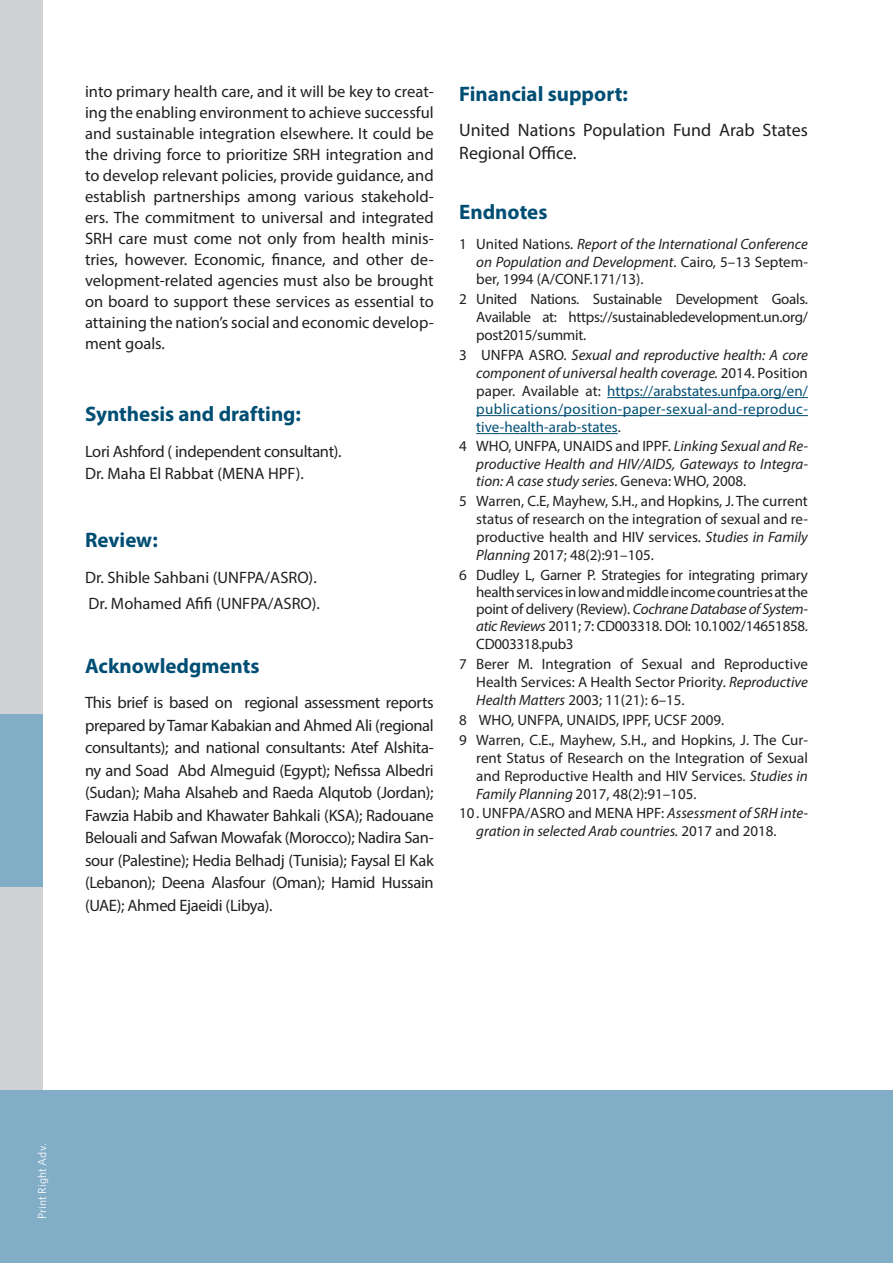
<style>
.page{position:relative;width:893px;height:1263px;background:#fff}
.page>*{position:absolute;margin:0;border:0;box-sizing:border-box;transform-origin:0 0}
.t1{font:700 21px "Myriad Pro";color:#004e74}
.t2{font:18px/22.5px "Myriad Pro";color:#231f20}
.t3{font:16.5px/21px "Myriad Pro";color:#231f20;text-align:justify}
.t4{font:16.5px "Myriad Pro";letter-spacing:-.02em;color:#231f20}
.Endnote_text{font:15px/18px "Myriad Pro";color:#231f20;text-align:justify}
.t5{font:italic 15px/17.2px "Myriad Pro";color:#231f20;text-align:justify}
.Endnote_text-2{font:15px/18px "Myriad Pro";letter-spacing:.025em;color:#004e74;text-align:justify}
.t6{font:10.5px "UNFPA Text";color:#fff}
.s1{font-style:normal}
.s2{color:#231f20}
.s3{font-style:italic;color:#231f20}
.s4{font-style:italic}
</style>
<div class="page">
<div style="left:0;top:0;width:43px;height:1263px;background:#d1d2d4"></div>
<div style="left:0;top:714px;width:43px;height:173px;background:#82adc7"></div>
<hr style="left:607px;top:397px;width:201px;height:1px;background:#004e74">
<hr style="left:476px;top:415px;width:332px;height:1px;background:#004e74">
<hr style="left:476px;top:433px;width:142px;height:1px;background:#004e74">
<div style="left:0;top:1091px;width:893px;height:172px;background:#82adc7"></div>
<p class="t3" style="left:85px;top:81px;width:350px">into primary health care, and it will be key to creat&shy;ing the enabling environment to achieve successful and sustainable integration elsewhere. It could be the driving force to prioritize SRH integration and to develop relevant policies, provide guidance, and establish partnerships among various stakehold&shy;ers. The commitment to universal and integrated SRH care must come not only from health minis&shy;tries, however. Economic, finance, and other de&shy;velopment-related agencies must also be brought on board to support these services as essential to attaining the nation’s social and economic develop&shy;ment goals.</p>
<p class="t1" style="left:85px;top:401px;width:218px">Synthesis and drafting:</p>
<p class="t4" style="left:85px;top:441px;width:258px">Lori Ashford ( independent consultant).</p>
<p class="t3" style="left:85px;top:463px;width:220px">Dr. Maha El Rabbat (MENA HPF).</p>
<p class="t1" style="left:85px;top:526px;width:74px">Review:</p>
<p class="t3" style="left:85px;top:566px;width:233px">Dr. Shible Sahbani (UNFPA/ASRO).</p>
<p class="t3" style="left:89px;top:593px;width:233px">Dr. Mohamed Afifi (UNFPA/ASRO).</p>
<p class="t1" style="left:85px;top:652px;width:176px">Acknowledgments</p>
<p class="t3" style="left:85px;top:691px;width:350px;line-height:22.5px">This brief is based on regional assessment reports prepared by Tamar Kabakian and Ahmed Ali (regional consultants); and national consultants: Atef Alshita&shy;ny and Soad Abd Almeguid (Egypt); Nefissa Albedri (Sudan); Maha Alsaheb and Raeda Alqutob (Jordan); Fawzia Habib and Khawater Bahkali (KSA); Radouane Belouali and Safwan Mowafak (Morocco); Nadira San&shy;sour (Palestine); Hedia Belhadj (Tunisia); Faysal El Kak (Lebanon); Deena Alasfour (Oman); Hamid Hussain (UAE); Ahmed Ejaeidi (Libya).</p>
<p class="t1" style="left:459px;top:80px;width:170px">Financial support:</p>
<p class="t2" style="left:459px;top:118px;width:350px">United Nations Population Fund Arab States<br>Regional Office.</p>
<p class="t1" style="left:459px;top:199px;width:90px">Endnotes</p>
<p class="t5" style="left:476px;top:235px;width:333px;text-indent:-17px"><span class="s1">1 United Nations.</span> Report of the International Conference on Population and Development<span class="s1">. Cairo, 5–13 Septem&shy;ber, 1994 (A/CONF.171/13).</span></p>
<p class="Endnote_text" style="left:476px;top:290px;width:333px;text-indent:-17px">2 United Nations. Sustainable Development Goals.<br>Available at: https://sustainabledevelopment.un.org/ post2015/summit.</p>
<p class="Endnote_text-2" style="left:476px;top:346px;width:333px;text-indent:-17px"><span class="s2">3 UNFPA ASRO.</span> <span class="s3">Sexual and reproductive health: A core component of universal health coverage.</span> <span class="s2">2014. Position paper. Available at:</span> https://arabstates.unfpa.org/en/ publications/position-paper-sexual-and-reproduc&shy;tive-health-arab-states<span class="s2">.</span></p>
<p class="t5" style="left:476px;top:438px;width:333px;text-indent:-17px"><span class="s1">4 WHO, UNFPA, UNAIDS and IPPF.</span> Linking Sexual and Re&shy;productive Health and HIV/AIDS, Gateways to Integra&shy;tion: A case study series. <span class="s1">Geneva: WHO, 2008.</span></p>
<p class="Endnote_text" style="left:476px;top:492px;width:333px;text-indent:-17px">5 Warren, C.E, Mayhew, S.H., and Hopkins, J. The current status of research on the integration of sexual and re&shy;productive health and HIV services. <span class="s4">Studies in Family Planning</span> 2017; 48(2):91–105.</p>
<p class="Endnote_text" style="left:476px;top:566px;width:333px;line-height:17.2px;text-indent:-17px">6 Dudley L, Garner P. Strategies for integrating primary health services in low and middle income countries at the point of delivery (Review). <span class="s4">Cochrane Database of System&shy;atic Reviews</span> 2011; 7: CD003318. DOI: 10.1002/14651858.<br>CD003318.pub3</p>
<p class="Endnote_text" style="left:476px;top:654px;width:333px;text-indent:-17px">7 Berer M. Integration of Sexual and Reproductive Health Services: A Health Sector Priority. <span class="s4">Reproductive Health Matters</span> 2003; 11(21): 6–15.</p>
<p class="Endnote_text" style="left:459px;top:710px;width:267px">8 WHO, UNFPA, UNAIDS, IPPF, UCSF 2009.</p>
<p class="Endnote_text" style="left:476px;top:731px;width:333px;text-indent:-17px">9 Warren, C.E., Mayhew, S.H., and Hopkins, J. The Cur&shy;rent Status of Research on the Integration of Sexual and Reproductive Health and HIV Services. <span class="s4">Studies in Family Planning</span> 2017, 48(2):91–105.</p>
<p class="t5" style="left:476px;top:804px;width:333px;text-indent:-17px"><span class="s1">10. UNFPA/ASRO and MENA HPF:</span> Assessment of SRH inte&shy;gration in selected Arab countries. <span class="s1">2017 and 2018.</span></p>
<p class="t6" style="left:35px;top:1219px;width:77px;rotate:-90deg">Print Right Adv.</p>
</div>
